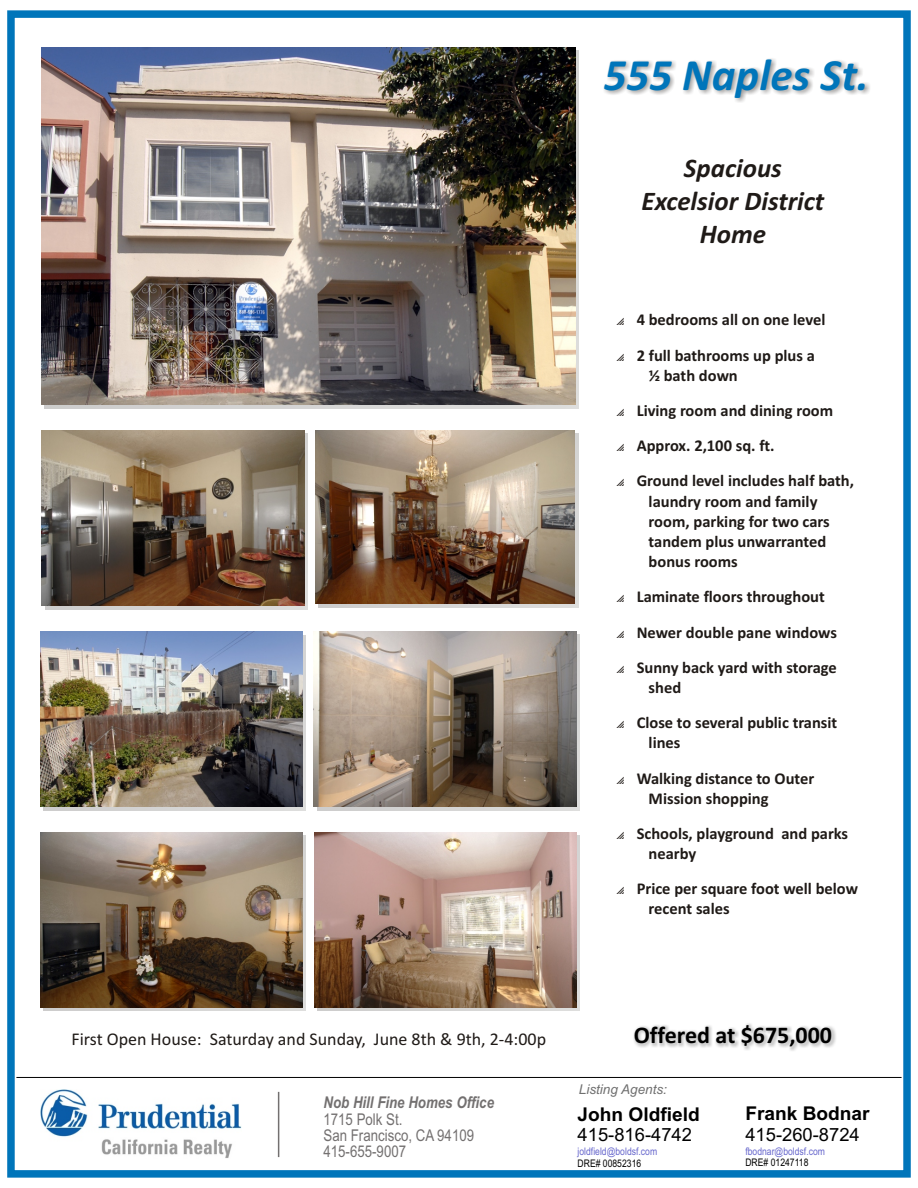
<style>
.page{position:relative;width:918px;height:1188px;background:#fff}
.page>*{position:absolute;margin:0;border:0;box-sizing:border-box;transform-origin:0 0}
.t1{font:italic 700 45px "Calibri";color:#0075ba}
.t2{font:italic 700 27px/33px "Calibri";color:#1f1a17;text-align:center}
.t3{font:700 24px "Calibri";color:#000}
.t4{font:700 19.05px "Arial";color:#000}
.t5{font:18.3px "Arial";color:#000}
.t6{font:18px "Calibri";color:#1f1a17}
.t7{font:700 16.5px/35.2px "Calibri";color:#1f1a17}
.t8{font:16.2px/16.2px "Arial Narrow";color:#737070}
.t9{font:italic 700 16.2px "Arial Narrow";color:#737070}
.t10{font:italic 13.5px "Arial";color:#707070}
.t11{font:10.5px "Arial Narrow";color:#66c}
.t12{font:10.5px "Arial Narrow";color:#000}
</style>
<div class="page">
<img style="left:40px;top:1089px;width:202px;height:69px">
<hr style="left:16px;top:1077px;width:886px;height:1px;background:#000">
<div style="left:7px;top:10px;width:904px;height:1168px;border:8px solid #0075ba"></div>
<div style="left:45px;top:434px;width:263px;height:175px;background:linear-gradient(to right,#cdcccc,#dedddc)"></div>
<div style="left:319px;top:434px;width:259px;height:173px;background:#d7d6d6"></div>
<svg style="left:44px;top:635px;width:262px;height:175px"></svg>
<div style="left:317px;top:635px;width:263px;height:175px;background:linear-gradient(to right,#cdcccc,#dededc)"></div>
<svg style="left:44px;top:836px;width:262px;height:175px;background:#b9b2ac"></svg>
<svg style="left:318px;top:836px;width:262px;height:175px;background:#c1bab6"></svg>
<img style="left:41px;top:47px;width:535px;height:358px">
<img style="left:42px;top:430px;width:262px;height:176px">
<img style="left:315px;top:430px;width:260px;height:174px">
<img style="left:314px;top:631px;width:262px;height:176px">
<img style="left:40px;top:632px;width:262px;height:175px">
<img style="left:40px;top:832px;width:262px;height:175px">
<img style="left:314px;top:832px;width:262px;height:175px">
<div style="left:617px;top:1019px;width:241px;height:43px;background:#c2c2c2;opacity:.76"></div>
<div style="left:593px;top:46px;width:289px;height:70px;background:#1f1a17;opacity:.48"></div>
<hr style="left:278px;top:1092px;width:1px;height:65px;background:#737070">
<h1 class="t1" style="left:604px;top:56px;width:267px">555 Naples St.</h1>
<h2 class="t2" style="left:641px;top:154px;width:184px">Spacious<br>Excelsior District<br>Home</h2>
<p class="t7" style="left:637px;top:304px;width:190px">4 bedrooms all on one level<br>2 full bathrooms up plus a</p>
<p class="t7" style="left:637px;top:359px;width:219px;text-indent:12px">½ bath down<br>Living room and dining room<br>Approx. 2,100 sq. ft.<br>Ground level includes half bath,</p>
<p class="t7" style="left:649px;top:492px;width:183px;line-height:20.1px">laundry room and family room, parking for two cars tandem plus unwarranted bonus rooms</p>
<p class="t7" style="left:637px;top:581px;width:202px">Laminate floors throughout<br>Newer double pane windows<br>Sunny back yard with storage</p>
<p class="t7" style="left:637px;top:671px;width:202px;text-indent:12px">shed<br>Close to several public transit</p>
<p class="t7" style="left:637px;top:727px;width:179px;text-indent:12px">lines<br>Walking distance to Outer</p>
<p class="t7" style="left:637px;top:782px;width:213px;text-indent:12px">Mission shopping<br>Schools, playground and parks</p>
<p class="t7" style="left:637px;top:837px;width:223px;text-indent:12px">nearby<br>Price per square foot well below</p>
<p class="t7" style="left:649px;top:893px;width:83px">recent sales</p>
<p class="t6" style="left:71px;top:1031px;width:476px">First Open House: Saturday and Sunday, June 8th &amp; 9th, 2-4:00p</p>
<h3 class="t3" style="left:634px;top:1025px;width:200px">Offered at $675,000</h3>
<p class="t9" style="left:323px;top:1097px;width:172px">Nob Hill Fine Homes Office</p>
<p class="t8" style="left:323px;top:1112px;width:152px">1715 Polk St.<br>San Francisco, CA 94109<br>415-655-9007</p>
<p class="t10" style="left:579px;top:1084px;width:90px">Listing Agents:</p>
<p class="t4" style="left:578px;top:1107px;width:124px">John Oldfield</p>
<p class="t5" style="left:578px;top:1128px;width:116px">415-816-4742</p>
<p class="t12" style="left:578px;top:1159px;width:65px">DRE# 00852316</p>
<p class="t11" style="left:578px;top:1147px;width:81px">joldfield@boldsf.com</p>
<p class="t4" style="left:745px;top:1107px;width:126px">Frank Bodnar</p>
<p class="t5" style="left:745px;top:1128px;width:116px">415-260-8724</p>
<p class="t12" style="left:745px;top:1159px;width:65px">DRE# 01247118</p>
<p class="t11" style="left:745px;top:1147px;width:81px">fbodnar@boldsf.com</p>
</div>
